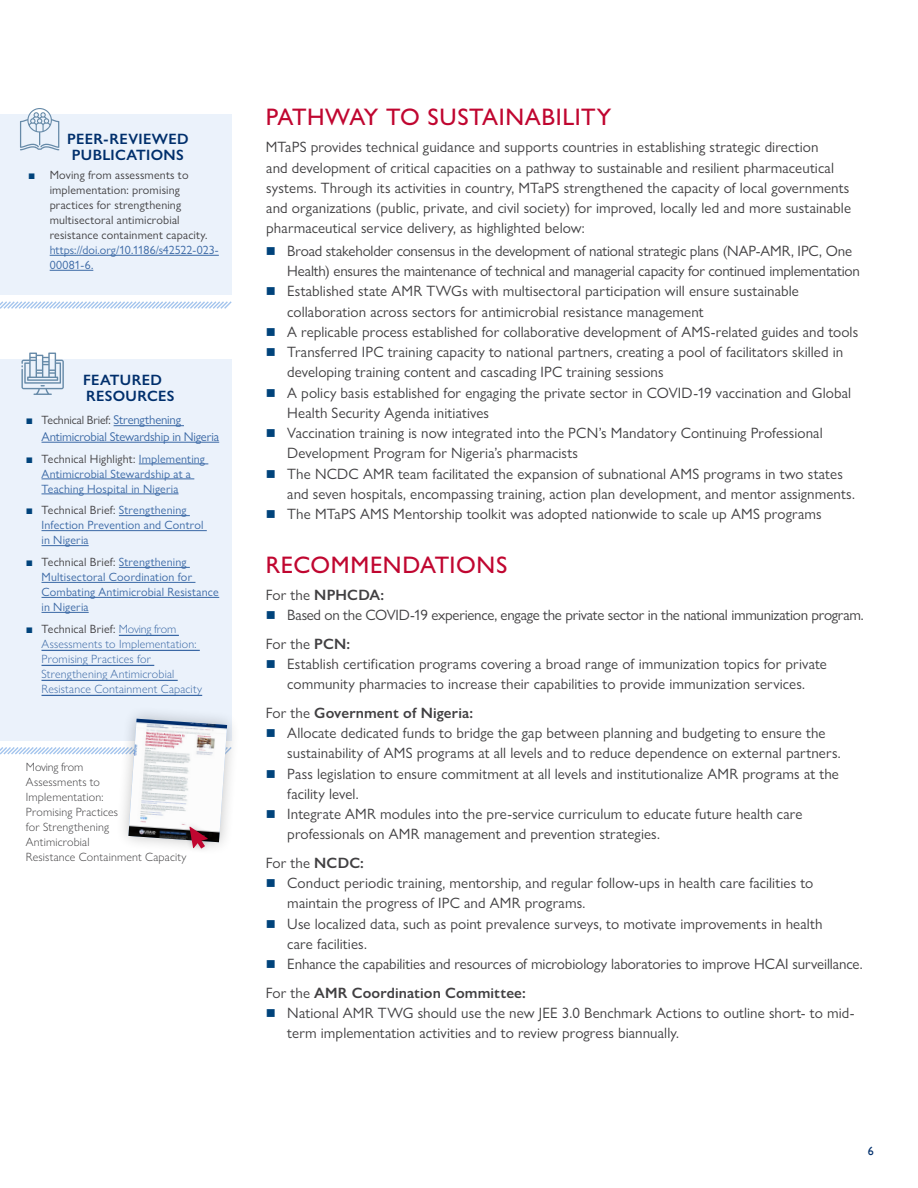
<style>
.page{position:relative;width:918px;height:1188px;background:#fff}
.page>*{position:absolute;margin:0;border:0;box-sizing:border-box;transform-origin:0 0}
.t1{font:500 24px "Gill Sans Nova";letter-spacing:.025em;color:#c00630}
.t2{font:15px/20.2px "Gill Sans Nova";letter-spacing:.005em;color:#414042}
.t3{font:15px/20.2px "Gill Sans Nova";letter-spacing:-.02em;color:#414042}
.t4{font:600 15px/16.5px "Gill Sans Nova";letter-spacing:.025em;color:#002f6c}
.t5{font:12.75px "Gill Sans Nova";letter-spacing:-.015em;color:#3a68a5}
.t6{font:12px/15px "Gill Sans Nova";letter-spacing:.015em;color:#3a68a5}
.t7{font:300 12px/15px "Gill Sans Nova";letter-spacing:.015em;color:#3a68a5}
.t8{font:12px/15px "Gill Sans Nova";letter-spacing:.015em;color:#414042}
.t9{font:300 12px/15px "Gill Sans Nova";letter-spacing:.015em;color:#414042}
.t10{font:12px "Gill Sans Nova";letter-spacing:-.01em;color:#414042}
.t11{font:12px "Gill Sans";color:#002f6c}
.s1{color:#00437b}
.s2{font-size:12.75px;color:#3a68a5}
.s3{color:#414042}
.s4{font-weight:400;color:#00437b}
.s5{font-weight:400;color:#414042}
.s6{font-weight:600}
</style>
<div class="page">
<div style="left:0;top:359px;width:232px;height:381px;background:#ebf2fb"></div>
<svg style="left:21px;top:353px;width:43px;height:42px"></svg>
<hr style="left:114px;top:425px;width:70px;height:1px;background:#3a68a5">
<hr style="left:42px;top:442px;width:177px;height:1px;background:#3a68a5">
<hr style="left:139px;top:464px;width:69px;height:1px;background:#3a68a5">
<hr style="left:42px;top:479px;width:152px;height:1px;background:#3a68a5">
<hr style="left:42px;top:494px;width:137px;height:1px;background:#3a68a5">
<hr style="left:119px;top:515px;width:71px;height:1px;background:#3a68a5">
<hr style="left:42px;top:530px;width:165px;height:1px;background:#3a68a5">
<hr style="left:42px;top:545px;width:47px;height:1px;background:#3a68a5">
<hr style="left:119px;top:567px;width:71px;height:1px;background:#3a68a5">
<hr style="left:42px;top:582px;width:153px;height:1px;background:#3a68a5">
<hr style="left:42px;top:597px;width:177px;height:1px;background:#3a68a5">
<hr style="left:42px;top:612px;width:47px;height:1px;background:#3a68a5">
<hr style="left:119px;top:635px;width:60px;height:1px;background:#3a68a5">
<hr style="left:42px;top:650px;width:158px;height:1px;background:#3a68a5">
<hr style="left:42px;top:665px;width:112px;height:1px;background:#3a68a5">
<hr style="left:42px;top:680px;width:136px;height:1px;background:#3a68a5">
<hr style="left:42px;top:695px;width:160px;height:1px;background:#3a68a5">
<div style="left:115px;top:705px;width:125px;height:151px;background:#000;opacity:.24"></div>
<div style="left:183px;top:821px;width:30px;height:33px;background:#fbfbfb"></div>
<svg style="left:0;top:719px;width:233px;height:130px"></svg>
<div style="left:0;top:114px;width:232px;height:181px;background:#ebf2fb"></div>
<hr style="left:50px;top:255px;width:169px;height:1px;background:#3a68a5">
<hr style="left:50px;top:270px;width:43px;height:1px;background:#3a68a5">
<svg style="left:0;top:301px;width:232px;height:8px"></svg>
<svg style="left:20px;top:108px;width:39px;height:42px"></svg>
<p class="t4" style="left:67px;top:130px;width:123px;text-align:center">PEER-REVIEWED<br>PUBLICATIONS</p>
<p class="t8" style="left:50px;top:167px;width:159px;text-indent:-22px"><span class="s1">■</span> Moving from assessments to implementation: promising practices for strengthening multisectoral antimicrobial resistance containment capacity.</p>
<p class="t6" style="left:50px;top:242px;width:171px">https://doi.org/10.1186/s42522-023-<br>00081-6.</p>
<p class="t4" style="left:83px;top:371px;width:93px">FEATURED<br>RESOURCES</p>
<p class="t10" style="left:26px;top:413px;width:157px"><span class="s1">■</span> Technical Brief: <span class="s2">Strengthening</span></p>
<p class="t5" style="left:42px;top:429px;width:179px">Antimicrobial Stewardship in Nigeria</p>
<p class="t6" style="left:42px;top:451px;width:165px;text-indent:-16px"><span class="s1">■</span> <span class="s3">Technical Highlight:</span> Implementing<br>Antimicrobial Stewardship at a<br>Teaching Hospital in Nigeria</p>
<p class="t6" style="left:42px;top:503px;width:163px;text-indent:-16px"><span class="s1">■</span> <span class="s3">Technical Brief:</span> Strengthening<br>Infection Prevention and Control in Nigeria</p>
<p class="t6" style="left:42px;top:554px;width:179px;text-indent:-16px"><span class="s1">■</span> <span class="s3">Technical Brief:</span> Strengthening<br>Multisectoral Coordination for<br>Combating Antimicrobial Resistance in Nigeria</p>
<p class="t7" style="left:42px;top:621px;width:162px;text-indent:-16px"><span class="s4">■</span> <span class="s5">Technical Brief:</span> Moving from<br>Assessments to Implementation:<br>Promising Practices for<br>Strengthening Antimicrobial<br>Resistance Containment Capacity</p>
<p class="t9" style="left:26px;top:759px;width:162px">Moving from<br>Assessments to<br>Implementation:<br>Promising Practices<br>for Strengthening<br>Antimicrobial<br>Resistance Containment Capacity</p>
<h1 class="t1" style="left:266px;top:103px;width:347px">PATHWAY TO SUSTAINABILITY</h1>
<p class="t2" style="left:266px;top:137px;width:587px">MTaPS provides technical guidance and supports countries in establishing strategic direction<br>and development of critical capacities on a pathway to sustainable and resilient pharmaceutical systems. Through its activities in country, MTaPS strengthened the capacity of local governments and organizations (public, private, and civil society) for improved, locally led and more sustainable pharmaceutical service delivery, as highlighted below:</p>
<p class="t2" style="left:287px;top:241px;width:574px">Broad stakeholder consensus in the development of national strategic plans (NAP-AMR, IPC, One Health) ensures the maintenance of technical and managerial capacity for continued implementation Established state AMR TWGs with multisectoral participation will ensure sustainable collaboration across sectors for antimicrobial resistance management<br>A replicable process established for collaborative development of AMS-related guides and tools Transferred IPC training capacity to national partners, creating a pool of facilitators skilled in developing training content and cascading IPC training sessions<br>A policy basis established for engaging the private sector in COVID-19 vaccination and Global Health Security Agenda initiatives<br>Vaccination training is now integrated into the PCN’s Mandatory Continuing Professional Development Program for Nigeria’s pharmacists<br>The NCDC AMR team facilitated the expansion of subnational AMS programs in two states and seven hospitals, encompassing training, action plan development, and mentor assignments.<br>The MTaPS AMS Mentorship toolkit was adopted nationwide to scale up AMS programs</p>
<h1 class="t1" style="left:266px;top:550px;width:243px">RECOMMENDATIONS</h1>
<p class="t3" style="left:287px;top:585px;width:578px;text-indent:-22px">For the <span class="s6">NPHCDA:<br></span>Based on the COVID-19 experience, engage the private sector in the national immunization program.</p>
<p class="t2" style="left:287px;top:634px;width:541px;text-indent:-22px">For the <span class="s6">PCN:<br></span>Establish certification programs covering a broad range of immunization topics for private community pharmacies to increase their capabilities to provide immunization services.</p>
<p class="t2" style="left:287px;top:703px;width:555px;text-indent:-22px">For the <span class="s6">Government of Nigeria:<br></span>Allocate dedicated funds to bridge the gap between planning and budgeting to ensure the sustainability of AMS programs at all levels and to reduce dependence on external partners.<br>Pass legislation to ensure commitment at all levels and institutionalize AMR programs at the facility level.<br>Integrate AMR modules into the pre-service curriculum to educate future health care professionals on AMR management and prevention strategies.</p>
<p class="t2" style="left:287px;top:853px;width:577px;text-indent:-22px">For the <span class="s6">NCDC:<br></span>Conduct periodic training, mentorship, and regular follow-ups in health care facilities to maintain the progress of IPC and AMR programs.<br>Use localized data, such as point prevalence surveys, to motivate improvements in health<br>care facilities.<br>Enhance the capabilities and resources of microbiology laboratories to improve HCAI surveillance.</p>
<p class="t2" style="left:287px;top:982px;width:569px;text-indent:-22px">For the <span class="s6">AMR Coordination Committee:<br></span>National AMR TWG should use the new JEE 3.0 Benchmark Actions to outline short- to mid&shy;term implementation activities and to review progress biannually.</p>
<p class="t11" style="left:868px;top:1144px;width:7px">6</p>
</div>
